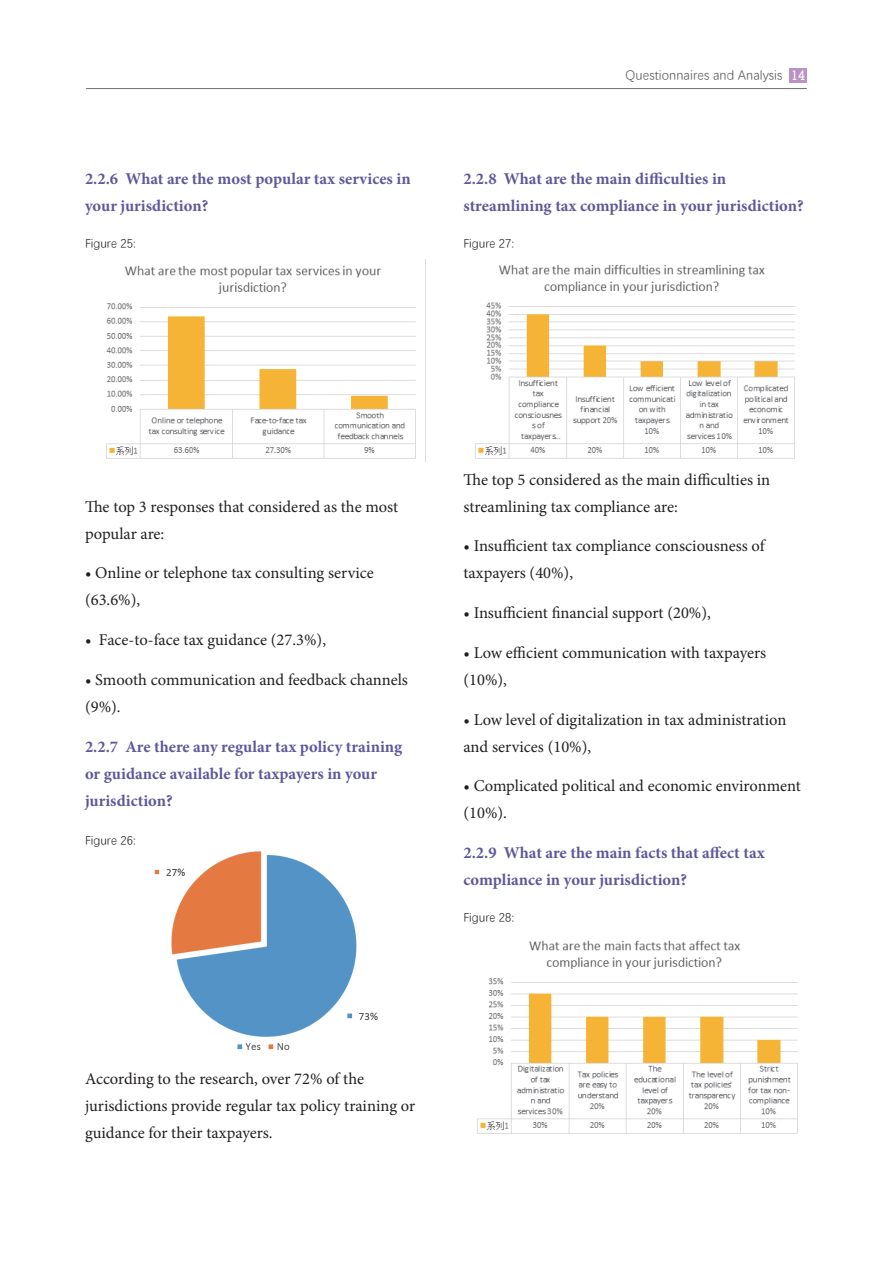
<style>
.page{position:relative;width:893px;height:1263px;background:#fff}
.page>*{position:absolute;margin:0;border:0;box-sizing:border-box;transform-origin:0 0}
.t1{font:16.5px/27px "Minion Pro";color:#231f20}
.t2{font:700 16.5px/27px "Minion Pro";color:#5e589b}
.t3{font:13.05px "Deng Xian";color:#57585a}
.t4{font:12px "Deng Xian";color:#231f20}
.s1{font-family:"Geometric Slab 703 BT";font-weight:500;font-size:13.35px;color:#fff}
</style>
<div class="page">
<hr style="left:86px;top:88px;width:721px;height:1px;background:#6c6d70">
<div style="left:789px;top:68px;width:18px;height:14px;background:#b893c4"></div>
<img style="left:106px;top:265px;width:310px;height:194px">
<img style="left:154px;top:851px;width:224px;height:199px">
<img style="left:475px;top:264px;width:320px;height:195px">
<img style="left:477px;top:940px;width:321px;height:194px">
<p class="t2" style="left:85px;top:165px;width:327px">2.2.6 What are the most popular tax services in your jurisdiction?</p>
<p class="t4" style="left:85px;top:235px;width:52px">Figure 25:</p>
<p class="t3" style="left:626px;top:66px;width:181px">Questionnaires and Analysis <span class="s1">14</span></p>
<p class="t2" style="left:463px;top:165px;width:342px">2.2.8 What are the main difficulties in streamlining tax compliance in your jurisdiction?</p>
<p class="t4" style="left:463px;top:235px;width:52px">Figure 27:</p>
<p class="t1" style="left:85px;top:493px;width:315px">The top 3 responses that considered as the most popular are:</p>
<p class="t1" style="left:85px;top:560px;width:290px">• Online or telephone tax consulting service (63.6%),</p>
<p class="t1" style="left:85px;top:626px;width:243px">• Face-to-face tax guidance (27.3%),</p>
<p class="t1" style="left:85px;top:666px;width:324px">• Smooth communication and feedback channels (9%).</p>
<p class="t2" style="left:85px;top:732px;width:319px">2.2.7 Are there any regular tax policy training or guidance available for taxpayers in your jurisdiction?</p>
<p class="t4" style="left:85px;top:832px;width:52px">Figure 26:</p>
<p class="t1" style="left:463px;top:466px;width:308px">The top 5 considered as the main difficulties in streamlining tax compliance are:</p>
<p class="t1" style="left:463px;top:533px;width:303px">• Insufficient tax compliance consciousness of taxpayers (40%),</p>
<p class="t1" style="left:463px;top:599px;width:249px">• Insufficient financial support (20%),</p>
<p class="t1" style="left:463px;top:639px;width:304px">• Low efficient communication with taxpayers (10%),</p>
<p class="t1" style="left:463px;top:706px;width:324px">• Low level of digitalization in tax administration and services (10%),</p>
<p class="t1" style="left:463px;top:772px;width:339px">• Complicated political and economic environment (10%).</p>
<p class="t2" style="left:463px;top:839px;width:303px">2.2.9 What are the main facts that affect tax compliance in your jurisdiction?</p>
<p class="t4" style="left:463px;top:909px;width:52px">Figure 28:</p>
<p class="t1" style="left:85px;top:1065px;width:332px">According to the research, over 72% of the jurisdictions provide regular tax policy training or guidance for their taxpayers.</p>
</div>
